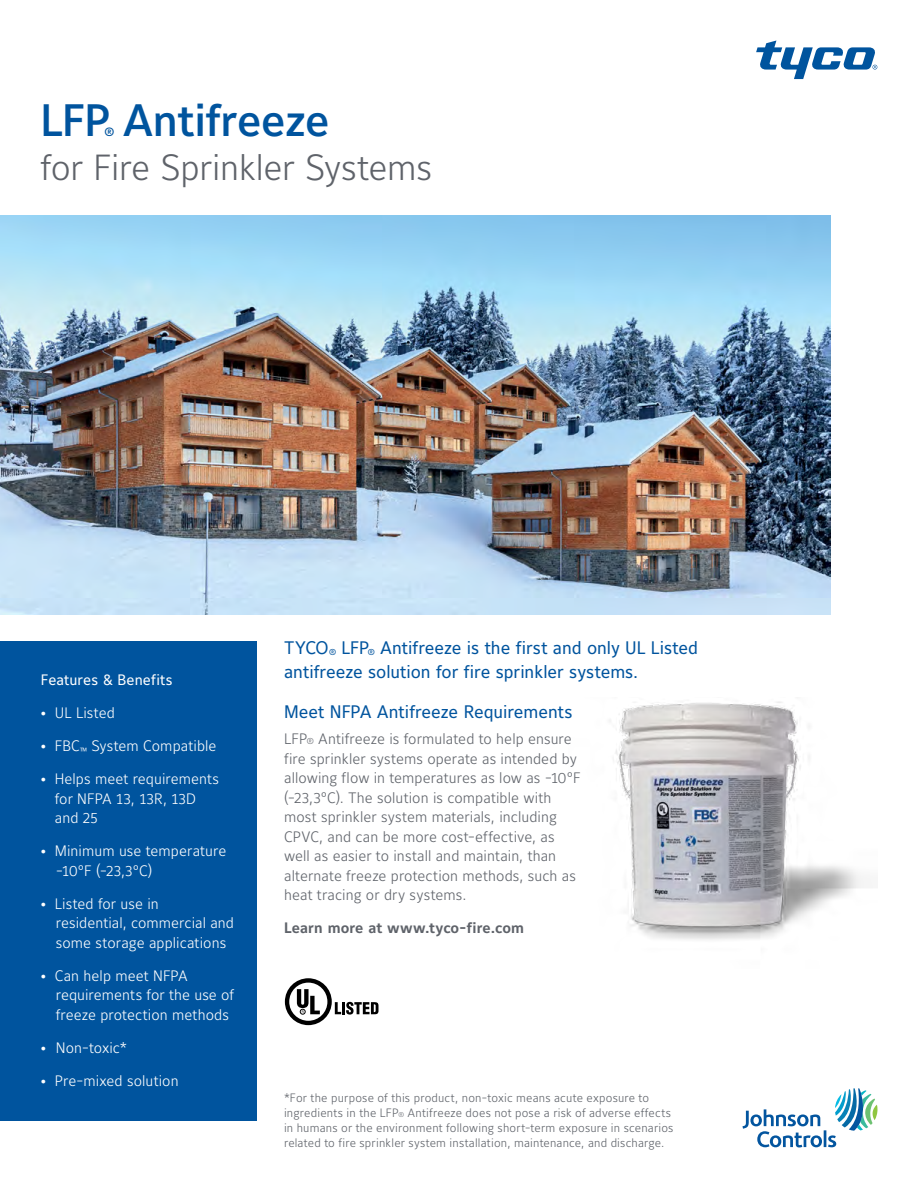
<style>
.page{position:relative;width:918px;height:1188px;background:#fff}
.page>*{position:absolute;margin:0;border:0;box-sizing:border-box;transform-origin:0 0}
.t1{font:500 45px "Maurea Jci Tf ML";letter-spacing:-.005em;color:#00549e}
.t2{font:300 36px "Maurea Jci Tf ML";letter-spacing:-.01em;color:#5f636a}
.t3{font:18px/24px "Maurea Jci Tf ML";color:#00549e}
.t4{font:300 15px/19.5px "Maurea Jci Lf ML";letter-spacing:.005em;color:#5f636a}
.t5{font:300 15px/19.5px "Maurea Jci Lf ML";letter-spacing:.005em;color:#fff}
.t6{font:700 15px "Maurea Jci Lf ML";letter-spacing:.005em;color:#5f636a}
.t7{font:15px "Maurea Jci Tf ML";letter-spacing:.01em;color:#fff}
.t8{font:500 12.3px "Maurea Jci Tf ML";color:#00549e}
.t9{font:300 12px/15px "Maurea Jci Lf ML";letter-spacing:.015em;color:#5f636a}
.s1{font-family:"Arial";font-weight:400;font-size:8.7px}
.s2{font-family:"Maurea Jci Tf ML"}
.s3{font-size:8.7px}
.s4{font-size:7.05px}
</style>
<div class="page">
<svg style="left:756px;top:41px;width:121px;height:38px"></svg>
<div style="left:0;top:641px;width:256px;height:479px;background:#00549e"></div>
<img style="left:0;top:216px;width:831px;height:398px">
<svg style="left:743px;top:1088px;width:135px;height:60px"></svg>
<img style="left:609px;top:701px;width:255px;height:239px">
<svg style="left:285px;top:978px;width:93px;height:47px"></svg>
<h1 class="t1" style="left:40px;top:93px;width:290px">LFP Antifreeze</h1>
<p class="t8" style="left:105px;top:124px;width:11px">®</p>
<h2 class="t2" style="left:40px;top:145px;width:393px">for Fire Sprinkler Systems</h2>
<p class="t7" style="left:41px;top:671px;width:133px">Features &amp; Benefits</p>
<p class="t5" style="left:41px;top:703px;width:76px"><span class="s1">●</span> UL Listed</p>
<p class="t5" style="left:41px;top:736px;width:177px"><span class="s1">●</span> FBC<sub>™</sub> System Compatible</p>
<p class="t5" style="left:55px;top:769px;width:166px;text-indent:-14px"><span class="s1">●</span> Helps meet requirements for NFPA 13, 13R, 13D and 25</p>
<p class="t5" style="left:56px;top:841px;width:172px;text-indent:-15px"><span class="s1">●</span> Minimum use temperature -10<span class="s2">°</span>F (-23,3<span class="s2">°</span>C)</p>
<p class="t5" style="left:56px;top:894px;width:180px;text-indent:-15px"><span class="s1">●</span> Listed for use in<br>residential, commercial and some storage applications</p>
<p class="t5" style="left:56px;top:966px;width:180px;text-indent:-15px"><span class="s1">●</span> Can help meet NFPA requirements for the use of freeze protection methods</p>
<p class="t5" style="left:41px;top:1038px;width:88px"><span class="s1">●</span> Non-toxic*</p>
<p class="t5" style="left:41px;top:1071px;width:139px"><span class="s1">●</span> Pre-mixed solution</p>
<p class="t3" style="left:284px;top:636px;width:415px">TYCO<span class="s3">®</span> LFP<span class="s3">®</span> Antifreeze is the first and only UL Listed antifreeze solution for fire sprinkler systems.</p>
<p class="t3" style="left:284px;top:700px;width:290px">Meet NFPA Antifreeze Requirements</p>
<p class="t4" style="left:284px;top:729px;width:298px">LFP<span class="s3">®</span> Antifreeze is formulated to help ensure fire sprinkler systems operate as intended by allowing flow in temperatures as low as -10°F (-23,3°C). The solution is compatible with most sprinkler system materials, including CPVC, and can be more cost-effective, as well as easier to install and maintain, than alternate freeze protection methods, such as heat tracing or dry systems.</p>
<p class="t6" style="left:284px;top:919px;width:241px">Learn more at www.tyco-fire.com</p>
<p class="t9" style="left:284px;top:1090px;width:391px">*For the purpose of this product, non-toxic means acute exposure to ingredients in the LFP<span class="s4">®</span> Antifreeze does not pose a risk of adverse effects in humans or the environment following short-term exposure in scenarios related to fire sprinkler system installation, maintenance, and discharge.</p>
</div>
